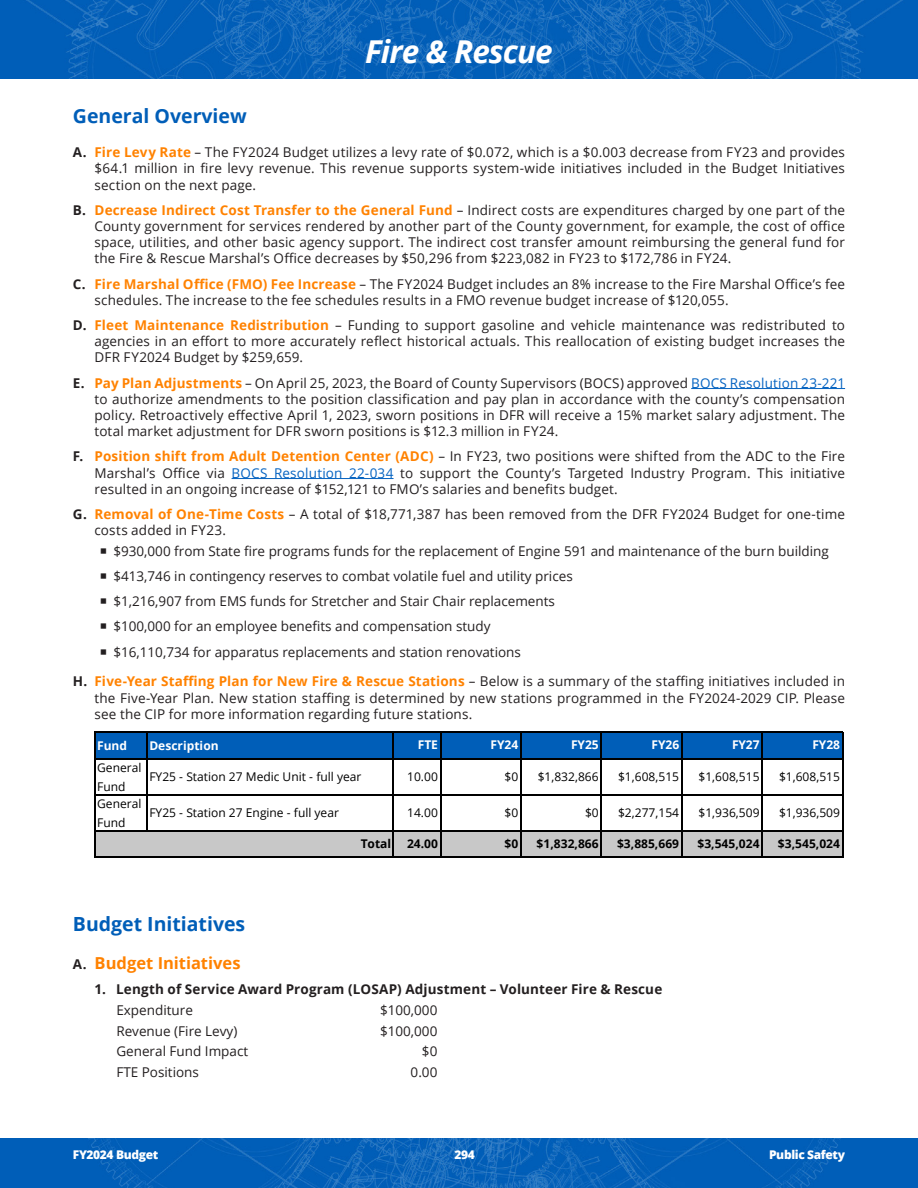
<style>
.page{position:relative;width:918px;height:1188px;background:#fff}
.page>*{position:absolute;margin:0;border:0;box-sizing:border-box;transform-origin:0 0}
.t1{font:italic 700 31.5px "Open Sans";letter-spacing:-.03em;color:#fff}
.Heading_L1{font:700 19.5px "Open Sans";color:#005eb8}
.t2{font:700 16.5px "Open Sans";color:#ff8200}
.BI_Tabs{font:13.5px/16.2px "Open Sans";letter-spacing:.005em;color:#231f20;text-align:justify}
.t3{font:700 13.5px "Open Sans";letter-spacing:.01em;color:#231f20}
.t4{font:12px/18.6px "Open Sans";color:#000}
.t5{font:700 12px "Open Sans";color:#000}
.t6{font:700 12px "Open Sans";color:#fff}
.t7{font:800 12px "Open Sans";letter-spacing:-.03em;color:#fff}
.s1{font-weight:700}
.s2{font-weight:700;color:#ff8200}
.s3{color:#0563c1}
.s4{font-size:13.5px;color:#231f20}
</style>
<div class="page">
<img style="left:0;top:0;width:918px;height:78px">
<img style="left:0;top:1138px;width:918px;height:50px">
<hr style="left:691px;top:388px;width:154px;height:1px;background:#0563c1">
<hr style="left:232px;top:478px;width:162px;height:1px;background:#0563c1">
<div style="left:95px;top:732px;width:748px;height:27px;background:#005eb8"></div>
<div style="left:95px;top:831px;width:748px;height:26px;background:#c8c8c8"></div>
<hr style="left:94px;top:731px;width:1px;height:127px;background:#000">
<hr style="left:146px;top:732px;width:2px;height:100px;background:#000">
<hr style="left:393px;top:732px;width:1px;height:126px;background:#000">
<hr style="left:440px;top:732px;width:1px;height:126px;background:#000">
<hr style="left:520px;top:732px;width:2px;height:126px;background:#000">
<hr style="left:601px;top:732px;width:1px;height:126px;background:#000">
<hr style="left:681px;top:732px;width:1px;height:126px;background:#000">
<hr style="left:762px;top:732px;width:1px;height:126px;background:#000">
<hr style="left:842px;top:732px;width:1px;height:126px;background:#000">
<hr style="left:95px;top:731px;width:748px;height:1px;background:#000">
<hr style="left:95px;top:758px;width:748px;height:1px;background:#000">
<hr style="left:95px;top:794px;width:748px;height:2px;background:#000">
<hr style="left:95px;top:831px;width:748px;height:1px;background:#000">
<hr style="left:95px;top:857px;width:748px;height:1px;background:#000">
<p class="t1" style="left:365px;top:29px;width:189px">Fire &amp; Rescue</p>
<p class="Heading_L1" style="left:73px;top:102px;width:175px">General Overview</p>
<p class="BI_Tabs" style="left:94px;top:144px;width:752px;text-indent:-22px"><span class="s1">A.</span> <span class="s2">Fire Levy Rate</span> – The FY2024 Budget utilizes a levy rate of $0.072, which is a $0.003 decrease from FY23 and provides $64.1 million in fire levy revenue. This revenue supports system-wide initiatives included in the Budget Initiatives section on the next page.</p>
<p class="BI_Tabs" style="left:94px;top:201px;width:752px;text-indent:-22px"><span class="s1">B.</span> <span class="s2">Decrease Indirect Cost Transfer to the General Fund</span> – Indirect costs are expenditures charged by one part of the County government for services rendered by another part of the County government, for example, the cost of office space, utilities, and other basic agency support. The indirect cost transfer amount reimbursing the general fund for the Fire &amp; Rescue Marshal’s Office decreases by $50,296 from $223,082 in FY23 to $172,786 in FY24.</p>
<p class="BI_Tabs" style="left:94px;top:275px;width:752px;text-indent:-22px"><span class="s1">C.</span> <span class="s2">Fire Marshal Office (FMO) Fee Increase</span> – The FY2024 Budget includes an 8% increase to the Fire Marshal Office’s fee schedules. The increase to the fee schedules results in a FMO revenue budget increase of $120,055.</p>
<p class="BI_Tabs" style="left:94px;top:317px;width:752px;text-indent:-22px"><span class="s1">D.</span> <span class="s2">Fleet Maintenance Redistribution</span> – Funding to support gasoline and vehicle maintenance was redistributed to agencies in an effort to more accurately reflect historical actuals. This reallocation of existing budget increases the DFR FY2024 Budget by $259,659.</p>
<p class="BI_Tabs" style="left:94px;top:374px;width:752px;text-indent:-22px"><span class="s1">E.</span> <span class="s2">Pay Plan Adjustments</span> – On April 25, 2023, the Board of County Supervisors (BOCS) approved <span class="s3">BOCS Resolution 23-221 </span>to authorize amendments to the position classification and pay plan in accordance with the county’s compensation policy. Retroactively effective April 1, 2023, sworn positions in DFR will receive a 15% market salary adjustment. The total market adjustment for DFR sworn positions is $12.3 million in FY24.</p>
<p class="BI_Tabs" style="left:94px;top:448px;width:752px;text-indent:-22px"><span class="s1">F.</span> <span class="s2">Position shift from Adult Detention Center (ADC)</span> – In FY23, two positions were shifted from the ADC to the Fire Marshal’s Office via <span class="s3">BOCS Resolution 22-034</span> to support the County’s Targeted Industry Program. This initiative resulted in an ongoing increase of $152,121 to FMO’s salaries and benefits budget.</p>
<p class="BI_Tabs" style="left:94px;top:506px;width:752px;text-indent:-22px"><span class="s1">G.</span> <span class="s2">Removal of One-Time Costs</span> – A total of $18,771,387 has been removed from the DFR FY2024 Budget for one-time costs added in FY23.</p>
<p class="BI_Tabs" style="left:113px;top:542px;width:717px">$930,000 from State fire programs funds for the replacement of Engine 591 and maintenance of the burn building</p>
<p class="BI_Tabs" style="left:113px;top:568px;width:461px">$413,746 in contingency reserves to combat volatile fuel and utility prices</p>
<p class="BI_Tabs" style="left:113px;top:593px;width:443px">$1,216,907 from EMS funds for Stretcher and Stair Chair replacements</p>
<p class="BI_Tabs" style="left:113px;top:618px;width:379px">$100,000 for an employee benefits and compensation study</p>
<p class="BI_Tabs" style="left:113px;top:643px;width:409px">$16,110,734 for apparatus replacements and station renovations</p>
<p class="BI_Tabs" style="left:94px;top:673px;width:752px;text-indent:-22px"><span class="s1">H.</span> <span class="s2">Five-Year Staffing Plan for New Fire &amp; Rescue Stations</span> – Below is a summary of the staffing initiatives included in the Five-Year Plan. New station staffing is determined by new stations programmed in the FY2024-2029 CIP. Please see the CIP for more information regarding future stations.</p>
<p class="t6" style="left:97px;top:737px;width:32px">Fund</p>
<p class="t6" style="left:149px;top:737px;width:71px">Description</p>
<p class="t6" style="left:418px;top:737px;width:22px">FTE</p>
<p class="t6" style="left:491px;top:737px;width:29px">FY24</p>
<p class="t6" style="left:571px;top:737px;width:29px">FY25</p>
<p class="t6" style="left:652px;top:737px;width:29px">FY26</p>
<p class="t6" style="left:732px;top:737px;width:29px">FY27</p>
<p class="t6" style="left:812px;top:737px;width:29px">FY28</p>
<p class="t4" style="left:97px;top:758px;width:46px">General<br>Fund</p>
<p class="t4" style="left:149px;top:767px;width:213px">FY25 - Station 27 Medic Unit - full year</p>
<p class="t4" style="left:407px;top:767px;width:32px">10.00</p>
<p class="t4" style="left:505px;top:767px;width:15px">$0</p>
<p class="t4" style="left:538px;top:767px;width:63px">$1,832,866</p>
<p class="t4" style="left:618px;top:767px;width:63px">$1,608,515</p>
<p class="t4" style="left:699px;top:767px;width:63px">$1,608,515</p>
<p class="t4" style="left:779px;top:767px;width:63px">$1,608,515</p>
<p class="t4" style="left:97px;top:794px;width:46px">General<br>Fund</p>
<p class="t4" style="left:149px;top:803px;width:191px">FY25 - Station 27 Engine - full year</p>
<p class="t4" style="left:407px;top:803px;width:32px">14.00</p>
<p class="t4" style="left:505px;top:803px;width:15px">$0</p>
<p class="t4" style="left:585px;top:803px;width:15px">$0</p>
<p class="t4" style="left:618px;top:803px;width:63px">$2,277,154</p>
<p class="t4" style="left:699px;top:803px;width:63px">$1,936,509</p>
<p class="t4" style="left:779px;top:803px;width:63px">$1,936,509</p>
<p class="t5" style="left:361px;top:835px;width:32px">Total</p>
<p class="t5" style="left:407px;top:836px;width:32px">24.00</p>
<p class="t5" style="left:505px;top:836px;width:15px">$0</p>
<p class="t5" style="left:537px;top:836px;width:64px">$1,832,866</p>
<p class="t5" style="left:617px;top:836px;width:64px">$3,885,669</p>
<p class="t5" style="left:697px;top:836px;width:64px">$3,545,024</p>
<p class="t5" style="left:778px;top:836px;width:64px">$3,545,024</p>
<p class="Heading_L1" style="left:73px;top:910px;width:174px">Budget Initiatives</p>
<p class="t2" style="left:73px;top:951px;width:169px"><span class="s4">A.</span> Budget Initiatives</p>
<p class="t3" style="left:94px;top:980px;width:569px">1. Length of Service Award Program (LOSAP) Adjustment – Volunteer Fire &amp; Rescue</p>
<p class="BI_Tabs" style="left:116px;top:1001px;width:78px">Expenditure</p>
<p class="BI_Tabs" style="left:380px;top:1001px;width:59px">$100,000</p>
<p class="BI_Tabs" style="left:116px;top:1022px;width:123px">Revenue (Fire Levy)</p>
<p class="BI_Tabs" style="left:380px;top:1022px;width:59px">$100,000</p>
<p class="BI_Tabs" style="left:116px;top:1043px;width:133px">General Fund Impact</p>
<p class="BI_Tabs" style="left:422px;top:1043px;width:17px">$0</p>
<p class="BI_Tabs" style="left:116px;top:1064px;width:84px">FTE Positions</p>
<p class="BI_Tabs" style="left:411px;top:1064px;width:28px">0.00</p>
<p class="t7" style="left:73px;top:1146px;width:87px">FY2024 Budget</p>
<p class="t7" style="left:454px;top:1146px;width:22px">294</p>
<p class="t7" style="left:769px;top:1146px;width:77px">Public Safety</p>
</div>
